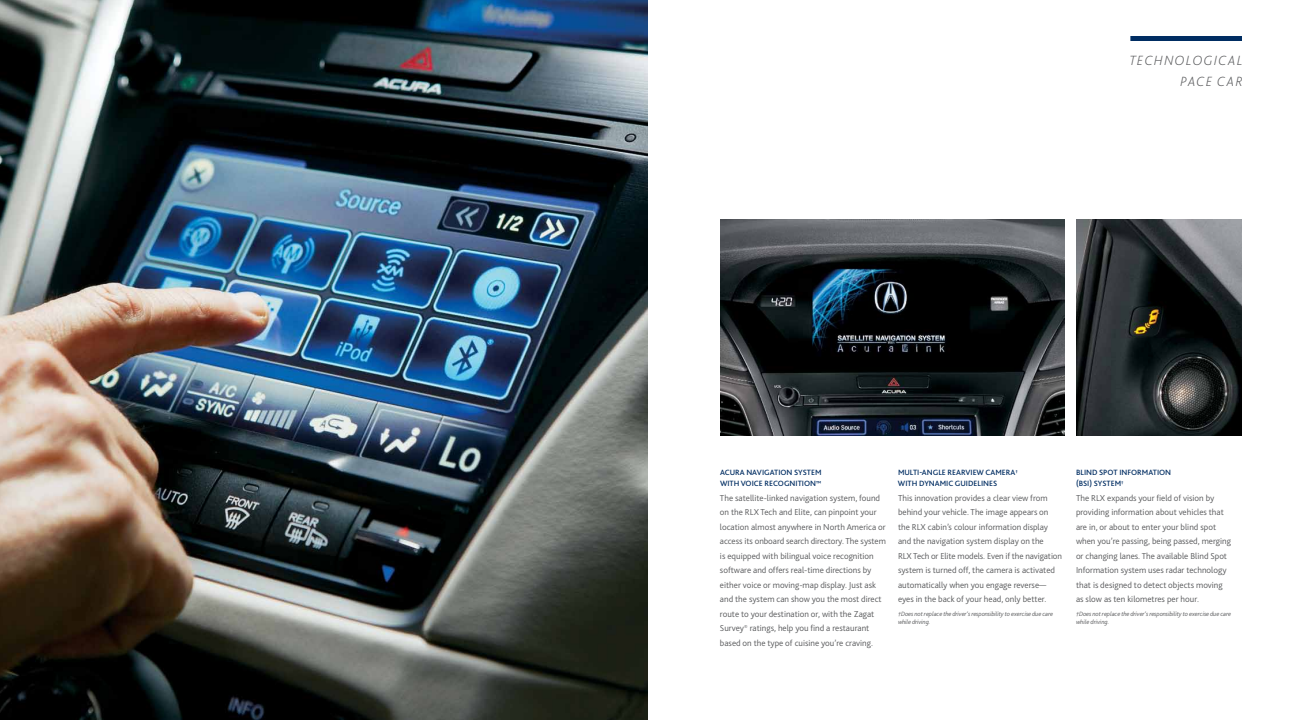
<style>
.page{position:relative;width:1296px;height:720px;background:#fff}
.page>*{position:absolute;margin:0;border:0;box-sizing:border-box;transform-origin:0 0}
.t1{font:italic 200 14px "Bliss 2";letter-spacing:.1em;color:#58595b}
.t2{font:300 9px/14.5px "Bliss 2";color:#58595b}
.t3{font:500 8px/11px "Bliss 2";color:#002d62}
.t4{font:italic 300 6.5px/8px "Bliss 2";letter-spacing:-.01em;color:#58595b}
</style>
<div class="page">
<img style="left:0;top:0;width:648px;height:720px">
<div style="left:1130px;top:36px;width:112px;height:5px;background:#002d62"></div>
<img style="left:720px;top:220px;width:344px;height:216px">
<img style="left:1076px;top:220px;width:166px;height:216px">
<h1 class="t1" style="left:1130px;top:52px;width:18px">TECHNOLO</h1>
<h1 class="t1" style="left:1204px;top:52px;width:19px">GICAL</h1>
<h1 class="t1" style="left:1180px;top:73px;width:17px">PACE</h1>
<h1 class="t1" style="left:1217px;top:73px;width:19px">CAR</h1>
<p class="t3" style="left:720px;top:467px;width:103px">ACURA NAVIGATION SYSTEM<br>WITH VOICE RECOGNITION<sup>™</sup></p>
<p class="t2" style="left:720px;top:490px;width:167px">The satellite-linked navigation system, found on the RLX Tech and Elite, can pinpoint your location almost anywhere in N orth America or access its onboard search directory. The system is equipped with bilingual voice recognition software and offers real-time directions by either voice or moving-map display. Just ask and the system can show you the most direct route to your destination or, with the Zagat Survey<sup>®</sup> ratings, help you find a restaurant based on the type of cuisine you’re craving.</p>
<p class="t3" style="left:898px;top:467px;width:121px">MULTI-ANGLE REARVIEW CAM ERA<sup>†<br></sup>WITH DYNAM IC GUIDELINES</p>
<p class="t2" style="left:898px;top:490px;width:166px">This innovation provides a clear view from behind your vehicle. The image appears on the RLX cabin’s colour information display and the navigation system display on the<br>RLX Tech or Elite models. Even if the navigation system is turned off, the camera is activated automatically when you engage reverse— eyes in the back of your head, only better.</p>
<p class="t4" style="left:898px;top:609px;width:157px">†Does not replace the driver’s responsibility to exercise due care while driving.</p>
<p class="t3" style="left:1076px;top:467px;width:97px">BLIND SPOT I NFORMATION (BSI) SYSTEM <sup>†</sup></p>
<p class="t2" style="left:1076px;top:490px;width:157px">The RLX expands your field of vision by providing information about vehicles that are in, or about to enter your blind spot when you’re passing, being passed, merging or changing lanes. The available Blind Spot Information system uses radar technology that is designed to detect objects moving as slow as ten kilometres per hour.</p>
<p class="t4" style="left:1076px;top:609px;width:157px">†Does not replace the driver’s responsibility to exercise due care while driving.</p>
</div>
